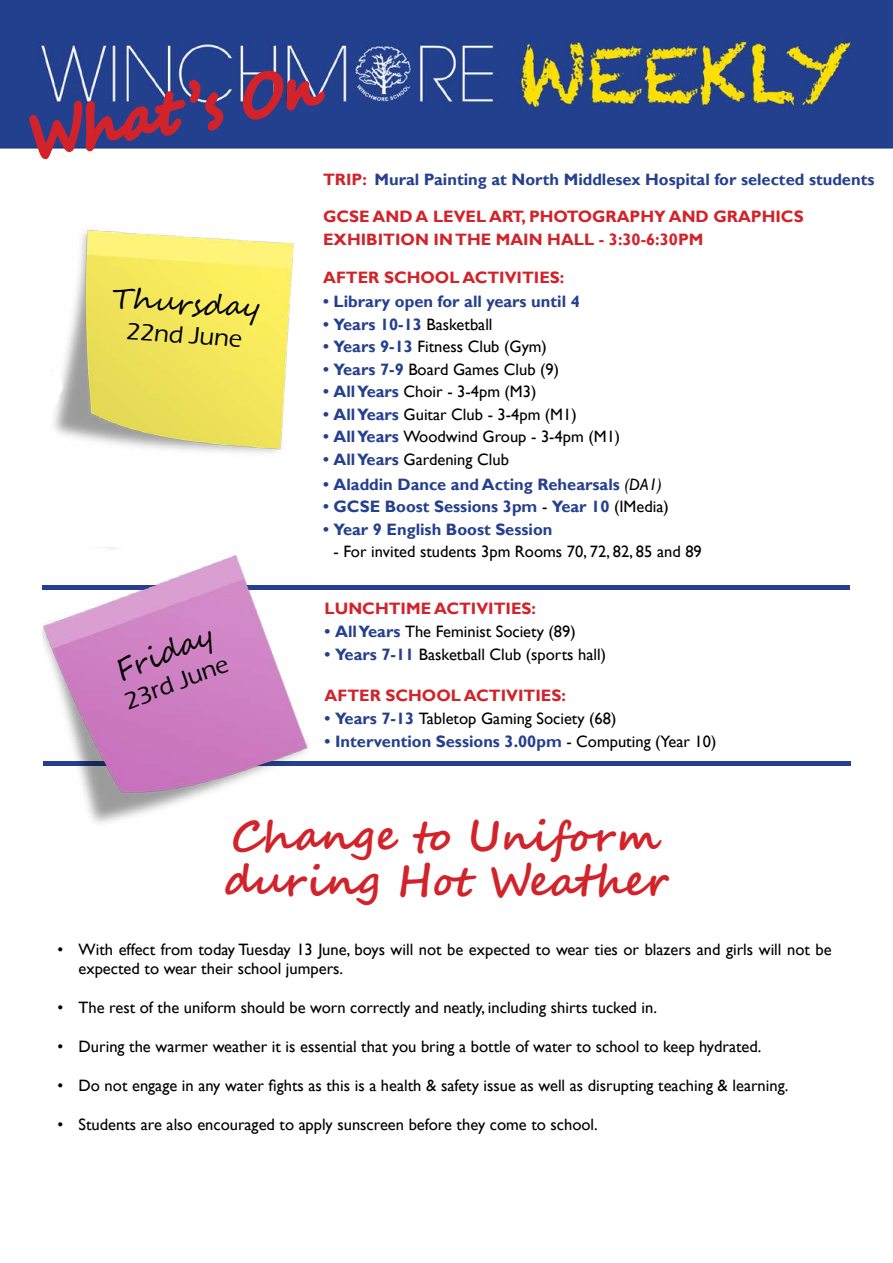
<style>
.page{position:relative;width:893px;height:1263px;background:#fff}
.page>*{position:absolute;margin:0;border:0;box-sizing:border-box;transform-origin:0 0}
.t1{font:700 42px/45px "Segoe Script";color:#d2232a}
.t2{font:29.4px "Segoe Script";color:#000}
.t3{font:500 24.45px "Eras ITC";color:#000}
.t4{font:16.5px/19.5px "Gill Sans";color:#000}
.t5{font:700 16.5px "Gill Sans";color:#25408f}
.t6{font:700 16.5px "Gill Sans";color:#d2232a}
.s1{color:#d2232a}
.s2{font-weight:400;color:#000}
.s3{font-weight:700;color:#25408f}
.s4{font-weight:400;font-style:italic;color:#000}
</style>
<div class="page">
<img style="left:0;top:0;width:893px;height:149px">
<svg style="left:22px;top:25px;width:314px;height:135px"></svg>
<img style="left:53px;top:228px;width:240px;height:225px">
<hr style="left:43px;top:586px;width:807px;height:4px;background:#25408f">
<div style="left:43px;top:761px;width:807px;height:5px;background:#25408f"></div>
<img style="left:43px;top:548px;width:280px;height:276px">
<h2 class="t2" style="left:114px;top:274px;width:150px;rotate:4deg">Thursday</h2>
<h3 class="t3" style="left:127px;top:317px;width:117px;rotate:4deg">22nd June</h3>
<h2 class="t2" style="left:108px;top:649px;width:104px;rotate:-21deg">Friday</h2>
<h3 class="t3" style="left:120px;top:689px;width:111px;rotate:-21deg">23rd June</h3>
<p class="t5" style="left:323px;top:169px;width:553px"><span class="s1">Trip:</span> Mural Painting at North Middlesex Hospital for selected students</p>
<p class="t6" style="left:323px;top:207px;width:320px">GCSE and A Level Art, Ph otography</p>
<p class="t6" style="left:669px;top:207px;width:133px">and Graph ics</p>
<p class="t6" style="left:323px;top:229px;width:34px">Exhibi</p>
<p class="t6" style="left:383px;top:229px;width:93px">tion i nthe</p>
<p class="t6" style="left:496px;top:229px;width:75px">Mai n Hall</p>
<p class="t6" style="left:599px;top:229px;width:104px">- 3:30-6:30pm</p>
<p class="t6" style="left:323px;top:267px;width:243px">After School Activities:</p>
<p class="t5" style="left:323px;top:292px;width:258px">• Library open for all years until 4</p>
<p class="t5" style="left:323px;top:314px;width:171px">• Years 10-13 <span class="s2">Basketball</span></p>
<p class="t4" style="left:323px;top:337px;width:225px"><span class="s3">• Years 9-13</span> Fitness Club (Gym)</p>
<p class="t4" style="left:323px;top:360px;width:238px"><span class="s3">• Years 7-9</span> Board Games Club (9)</p>
<p class="t4" style="left:323px;top:382px;width:215px"><span class="s3">• AllYears</span> Choir - 3-4pm (M3)</p>
<p class="t4" style="left:323px;top:405px;width:255px"><span class="s3">• AllYears</span> Guitar Club - 3-4pm (M1)</p>
<p class="t4" style="left:323px;top:427px;width:299px"><span class="s3">• AllYears</span> Woodwind Group - 3-4pm (M1)</p>
<p class="t4" style="left:323px;top:450px;width:187px"><span class="s3">• AllYears</span> Gardening Club</p>
<p class="t5" style="left:323px;top:474px;width:340px">• Aladdin Dance and Acting Rehearsals <span class="s4">(DA1)</span></p>
<p class="t5" style="left:323px;top:497px;width:347px">• GCSE Boost Sessions 3pm <span class="s2">-</span> Year 10 <span class="s2">(IMedia)</span></p>
<p class="t5" style="left:323px;top:519px;width:231px">• Year 9 English Boost Session</p>
<p class="t4" style="left:334px;top:542px;width:370px">- For invited students 3pm Rooms 70, 72, 82, 85 and 89</p>
<p class="t6" style="left:325px;top:599px;width:213px">lu nchtime Activities:</p>
<p class="t4" style="left:325px;top:622px;width:253px"><span class="s3">• AllYears</span> The Feminist Society (89)</p>
<p class="t4" style="left:325px;top:645px;width:283px"><span class="s3">• Years 7-11</span> Basketball Club (sports hall)</p>
<p class="t6" style="left:325px;top:685px;width:243px">After School Activities:</p>
<p class="t4" style="left:325px;top:709px;width:293px"><span class="s3">• Years 7-13</span> Tabletop Gaming Society (68)</p>
<p class="t5" style="left:325px;top:731px;width:393px">• Intervention Sessions 3.00pm <span class="s2">- Computing (Year 10)</span></p>
<h1 class="t1" style="left:224px;top:815px;width:445px">Change to Uniform during Hot Weather</h1>
<p class="t4" style="left:79px;top:940px;width:755px;text-indent:-21px">• With effect from today Tuesday 13 June, boys will not be expected to wear ties or blazers and girls will not be expected to wear their school jumpers.</p>
<p class="t4" style="left:58px;top:998px;width:601px">• The rest of the uniform should be worn correctly and neatly, including shirts tucked in.</p>
<p class="t4" style="left:58px;top:1037px;width:705px">• During the warmer weather it is essential that you bring a bottle of water to school to keep hydrated.</p>
<p class="t4" style="left:58px;top:1076px;width:732px">• Do not engage in any water fights as this is a health &amp; safety issue as well as disrupting teaching &amp; learning.</p>
<p class="t4" style="left:58px;top:1115px;width:542px">• Students are also encouraged to apply sunscreen before they come to school.</p>
</div>
